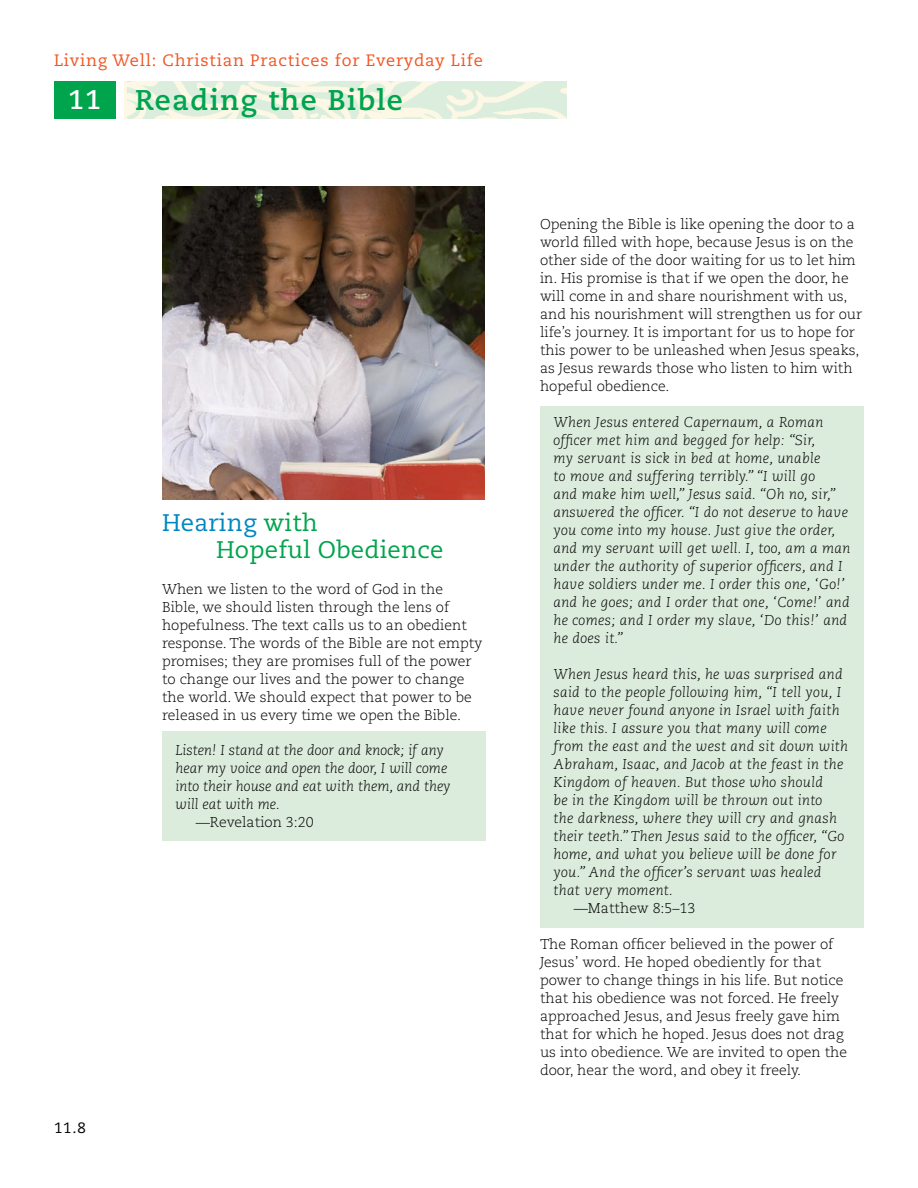
<style>
.page{position:relative;width:918px;height:1188px;background:#fff}
.page>*{position:absolute;margin:0;border:0;box-sizing:border-box;transform-origin:0 0}
.t1{font:700 28.5px "Caecilia";letter-spacing:.05em;color:#00a44d}
.t2{font:700 27px "Caecilia";color:#fff}
.t3{font:24px/27px "Caecilia";letter-spacing:.01em;color:#00a44d}
.t4{font:16.5px "Caecilia";letter-spacing:.05em;color:#f15623}
.t5{font:15px "Caecilia";color:#000}
.t6{font:300 14.25px/18px "Caecilia";color:#000}
.t7{font:italic 300 14.25px/18px "Caecilia";letter-spacing:.02em;color:#000}
.t8{font:italic 300 14.25px/18px "Caecilia";color:#000}
.s1{color:#0086c0}
</style>
<div class="page">
<div style="left:54px;top:81px;width:62px;height:38px;background:#00a44d"></div>
<div style="left:162px;top:731px;width:324px;height:109px;background:#dbebdc"></div>
<div style="left:540px;top:406px;width:324px;height:522px;background:#dbebdc"></div>
<img style="left:162px;top:187px;width:323px;height:313px">
<p class="t4" style="left:54px;top:51px;width:430px">Living Well: Christian Practices for Everyday Life</p>
<h1 class="t1" style="left:135px;top:83px;width:269px">Reading the Bible</h1>
<h2 class="t2" style="left:68px;top:83px;width:35px">11</h2>
<h3 class="t3" style="left:216px;top:509px;width:229px;text-indent:-54px"><span class="s1">Hearing</span> with<br>Hopeful Obedience</h3>
<p class="t6" style="left:162px;top:580px;width:322px">When we listen to the word of God in the Bible, we should listen through the lens of hopefulness. The text calls us to an obedient response. The words of the Bible are not empty promises; they are promises full of the power to change our lives and the power to change the world. We should expect that power to be released in us every time we open the Bible.</p>
<p class="t8" style="left:175px;top:742px;width:277px">Listen! I stand at the door and knock; if any hear my voice and open the door, I will come into their house and eat with them, and they will eat with me.</p>
<p class="t6" style="left:196px;top:814px;width:119px">—Revelation 3:20</p>
<p class="t5" style="left:54px;top:1120px;width:33px">11.8</p>
<p class="t6" style="left:540px;top:216px;width:324px">Opening the Bible is like opening the door to a world filled with hope, because Jesus is on the other side of the door waiting for us to let him in. His promise is that if we open the door, he will come in and share nourishment with us, and his nourishment will strengthen us for our life’s journey. It is important for us to hope for this power to be unleashed when Jesus speaks, as Jesus rewards those who listen to him with hopeful obedience.</p>
<p class="t7" style="left:553px;top:414px;width:298px">When Jesus entered Capernaum, a Roman officer met him and begged for help: “Sir,<br>my servant is sick in bed at home, unable<br>to move and suffering terribly.” “I will go<br>and make him well,” Jesus said. “Oh no, sir,” answered the officer. “I do not deserve to have you come into my house. Just give the order, and my servant will get well. I, too, am a man under the authority of superior officers, and I have soldiers under me. I order this one, ‘Go!’ and he goes; and I order that one, ‘Come!’ and he comes; and I order my slave, ‘Do this!’ and he does it.”</p>
<p class="t7" style="left:553px;top:666px;width:296px">When Jesus heard this, he was surprised and said to the people following him, “I tell you, I have never found anyone in Israel with faith like this. I assure you that many will come from the east and the west and sit down with Abraham, Isaac, and Jacob at the feast in the Kingdom of heaven. But those who should<br>be in the Kingdom will be thrown out into<br>the darkness, where they will cry and gnash their teeth.” Then Jesus said to the officer, “Go home, and what you believe will be done for you.” And the officer’s servant was healed that very moment.</p>
<p class="t6" style="left:574px;top:900px;width:123px">—Matthew 8:5–13</p>
<p class="t6" style="left:540px;top:936px;width:309px">The Roman officer believed in the power of Jesus’ word. He hoped obediently for that power to change things in his life. But notice that his obedience was not forced. He freely approached Jesus, and Jesus freely gave him that for which he hoped. Jesus does not drag us into obedience. We are invited to open the door, hear the word, and obey it freely.</p>
</div>
